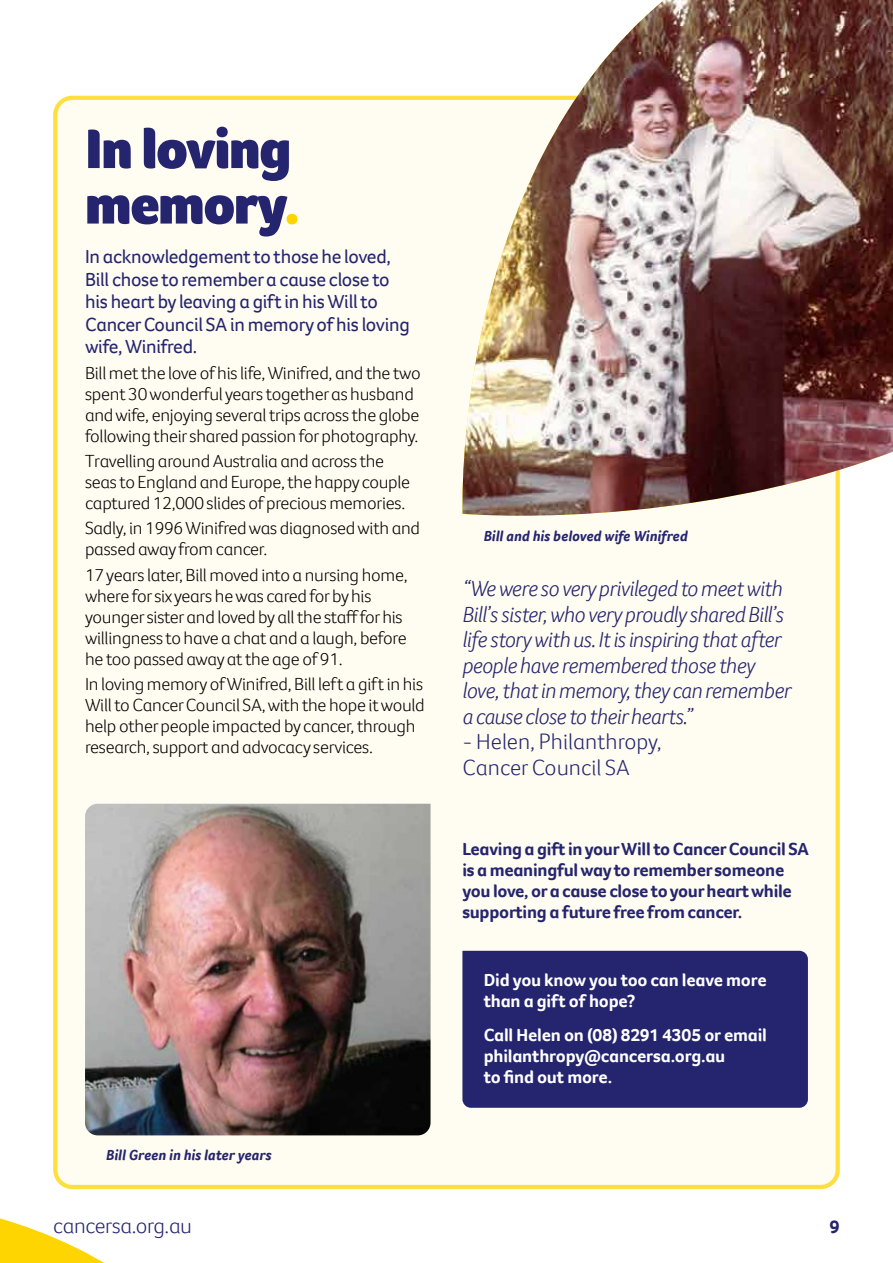
<style>
.page{position:relative;width:893px;height:1263px;background:#fff}
.page>*{position:absolute;margin:0;border:0;box-sizing:border-box;transform-origin:0 0}
.t1{font:900 57px/55.5px "Foco CC";letter-spacing:-.025em;color:#25256f}
.t2{font:italic 300 22.5px/25.5px "Foco CC";letter-spacing:-.015em;color:#25256f}
.t3{font:300 22.5px/25.5px "Foco CC";color:#25256f}
.t4{font:300 21.75px "Foco CC";letter-spacing:-.015em;color:#25256f}
.t5{font:19.5px/22.5px "Foco CC";letter-spacing:-.015em;color:#25256f}
.t6{font:700 18.75px "Foco CC";color:#25256f}
.t7{font:300 18px/21px "Foco CC";letter-spacing:-.015em;color:#000}
.t8{font:700 18px/21px "Foco CC";letter-spacing:-.015em;color:#25256f}
.t9{font:700 18px/21px "Foco CC";letter-spacing:-.015em;color:#fff}
.t10{font:italic 700 15px "Foco CC";letter-spacing:.005em;color:#25256f}
.s1{color:#ffd500}
</style>
<div class="page">
<svg style="left:0;top:1218px;width:104px;height:45px"></svg>
<div style="left:53px;top:95px;width:787px;height:1095px;background:#fffcf1"></div>
<img style="left:85px;top:804px;width:346px;height:331px">
<div style="left:449px;top:95px;width:391px;height:459px;background:#fffcf1"></div>
<img style="left:451px;top:0;width:442px;height:532px">
<div style="left:462px;top:951px;width:346px;height:157px;background:#25256f"></div>
<h1 class="t1" style="left:85px;top:120px;width:217px">In loving memory<span class="s1">.</span></h1>
<p class="t5" style="left:85px;top:245px;width:326px">In acknowledgement to those he loved, Bill chose to remember a cause close to his heart by leaving a gift in his Will to Cancer Council SA in memory of his loving wife, Winifred.</p>
<p class="t7" style="left:85px;top:362px;width:337px">Bill met the love of his life, Winifred, and the two spent 30 wonderful years together as husband and wife, enjoying several trips across the globe following their shared passion for photography.</p>
<p class="t7" style="left:85px;top:450px;width:326px">Travelling around Australia and across the seas to England and Europe, the happy couple captured 12,000 slides of precious memories.</p>
<p class="t7" style="left:85px;top:517px;width:337px">Sadly, in 1996 Winifred was diagnosed with and passed away from cancer.</p>
<p class="t7" style="left:85px;top:564px;width:324px">17 years later, Bill moved into a nursing home, where for six years he was cared for by his younger sister and loved by all the staff for his willingness to have a chat and a laugh, before he too passed away at the age of 91.</p>
<p class="t7" style="left:85px;top:673px;width:341px">In loving memory of Winifred, Bill left a gift in his Will to Cancer Council SA, with the hope it would help other people impacted by cancer, through research, support and advocacy services.</p>
<p class="t10" style="left:106px;top:1145px;width:167px">Bill Green in his later years</p>
<p class="t10" style="left:484px;top:526px;width:205px">Bill and his beloved wife Winifred</p>
<p class="t2" style="left:462px;top:576px;width:330px">“We were so very privileged to meet with Bill’s sister, who very proudly shared Bill’s life story with us. It is inspiring that after people have remembered those they love, that in memory, they can remember a cause close to their hearts.”</p>
<p class="t3" style="left:462px;top:729px;width:201px">- Helen, Philanthropy,<br>Cancer Council SA</p>
<p class="t8" style="left:462px;top:838px;width:348px">Leaving a gift in your Will to Cancer Council SA is a meaningful way to remember someone you love, or a cause close to your heart while supporting a future free from cancer.</p>
<p class="t9" style="left:484px;top:969px;width:284px">Did you know you too can leave more than a gift of hope?</p>
<p class="t9" style="left:484px;top:1024px;width:285px">Call Helen on (08) 8291 4305 or email philanthropy@cancersa.org.au<br>to find out more.</p>
<p class="t4" style="left:53px;top:1211px;width:140px">cancersa.org.au</p>
<p class="t6" style="left:829px;top:1214px;width:12px">9</p>
</div>
